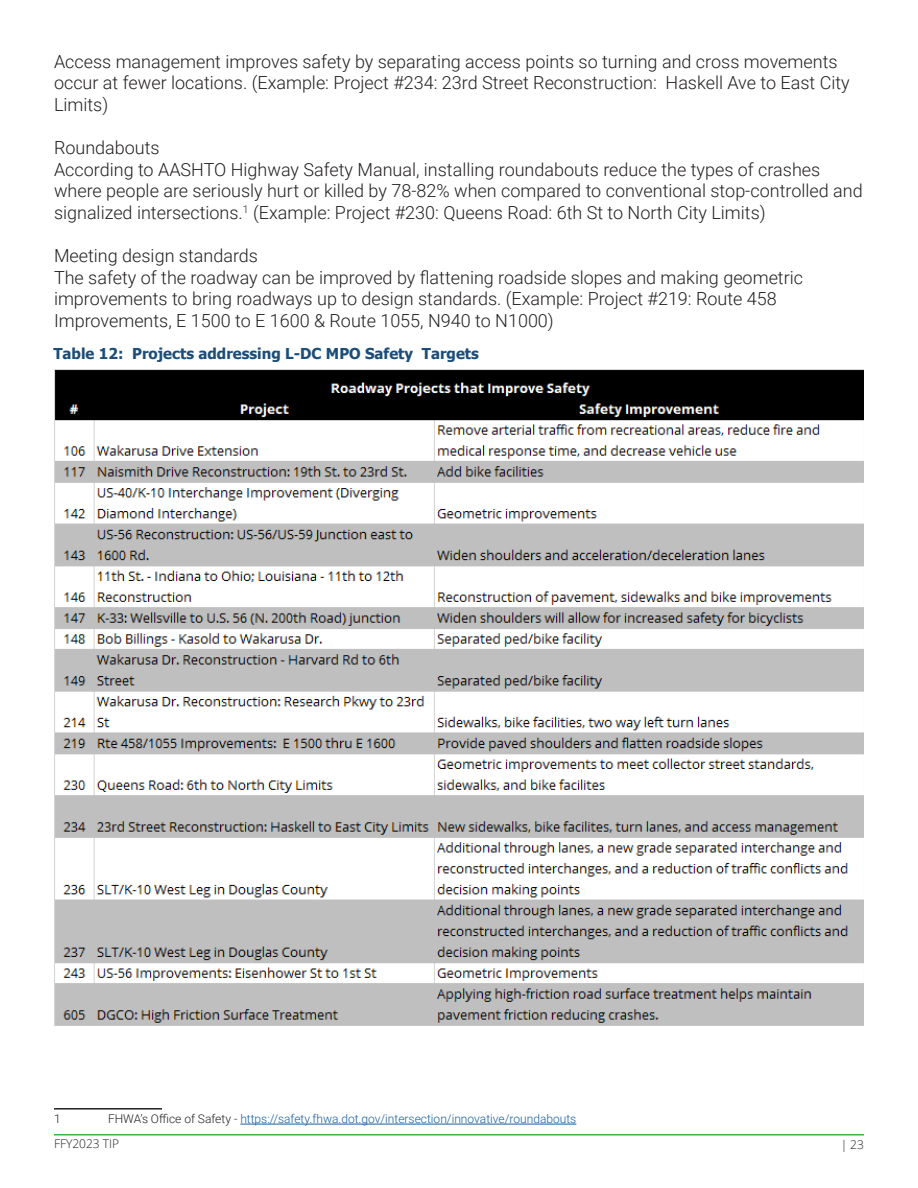
<style>
.page{position:relative;width:918px;height:1188px;background:#fff}
.page>*{position:absolute;margin:0;border:0;box-sizing:border-box;transform-origin:0 0}
.Bold_Basic_Paragraph{font:300 18px/21.6px "Roboto";color:#231f20}
.t1{font:700 15px "Tahoma";color:#1c4d79}
.Footnote{font:300 12px "Roboto";color:#175d9e}
.t2{font:300 12px "Open Sans";color:#231f20}
.Footnote-2{font:300 12px "Roboto";color:#231f20}
.s1{color:#231f20}
</style>
<div class="page">
<hr style="left:54px;top:1134px;width:810px;height:2px;background:#3bb54a">
<hr style="left:54px;top:1108px;width:108px;height:2px;background:#231f20">
<hr style="left:240px;top:1124px;width:336px;height:1px;background:#175d9e">
<img style="left:54px;top:369px;width:810px;height:656px">
<p class="Bold_Basic_Paragraph" style="left:54px;top:50px;width:797px">Access management improves safety by separating access points so turning and cross movements occur at fewer locations. (Example: Project #234: 23rd Street Reconstruction: Haskell Ave to East City<br>Limits)</p>
<p class="Bold_Basic_Paragraph" style="left:54px;top:136px;width:107px">Roundabouts</p>
<p class="Bold_Basic_Paragraph" style="left:54px;top:158px;width:810px">According to AASHTO Highway Safety Manual, installing roundabouts reduce the types of crashes where people are seriously hurt or killed by 78-82% when compared to conventional stop-controlled and signalized intersections.<sup>1</sup> (Example: Project #230: Queens Road: 6th St to North City Limits)</p>
<p class="Bold_Basic_Paragraph" style="left:54px;top:244px;width:206px">Meeting design standards</p>
<p class="Bold_Basic_Paragraph" style="left:54px;top:266px;width:751px">The safety of the roadway can be improved by flattening roadside slopes and making geometric improvements to bring roadways up to design standards. (Example: Project #219: Route 458<br>Improvements, E 1500 to E 1600 &amp; Route 1055, N940 to N1000)</p>
<p class="t1" style="left:53px;top:343px;width:427px">Table 12: Projects addressing L-DC MPO Safety Targets</p>
<p class="Footnote-2" style="left:54px;top:1111px;width:8px">1</p>
<p class="Footnote" style="left:108px;top:1111px;width:470px"><span class="s1">FHWA’s Office of Safety -</span> https://safety.fhwa.dot.gov/intersection/innovative/roundabouts</p>
<p class="t2" style="left:54px;top:1135px;width:67px">FFY2023 TIP</p>
<p class="t2" style="left:841px;top:1137px;width:25px">| 23</p>
</div>
